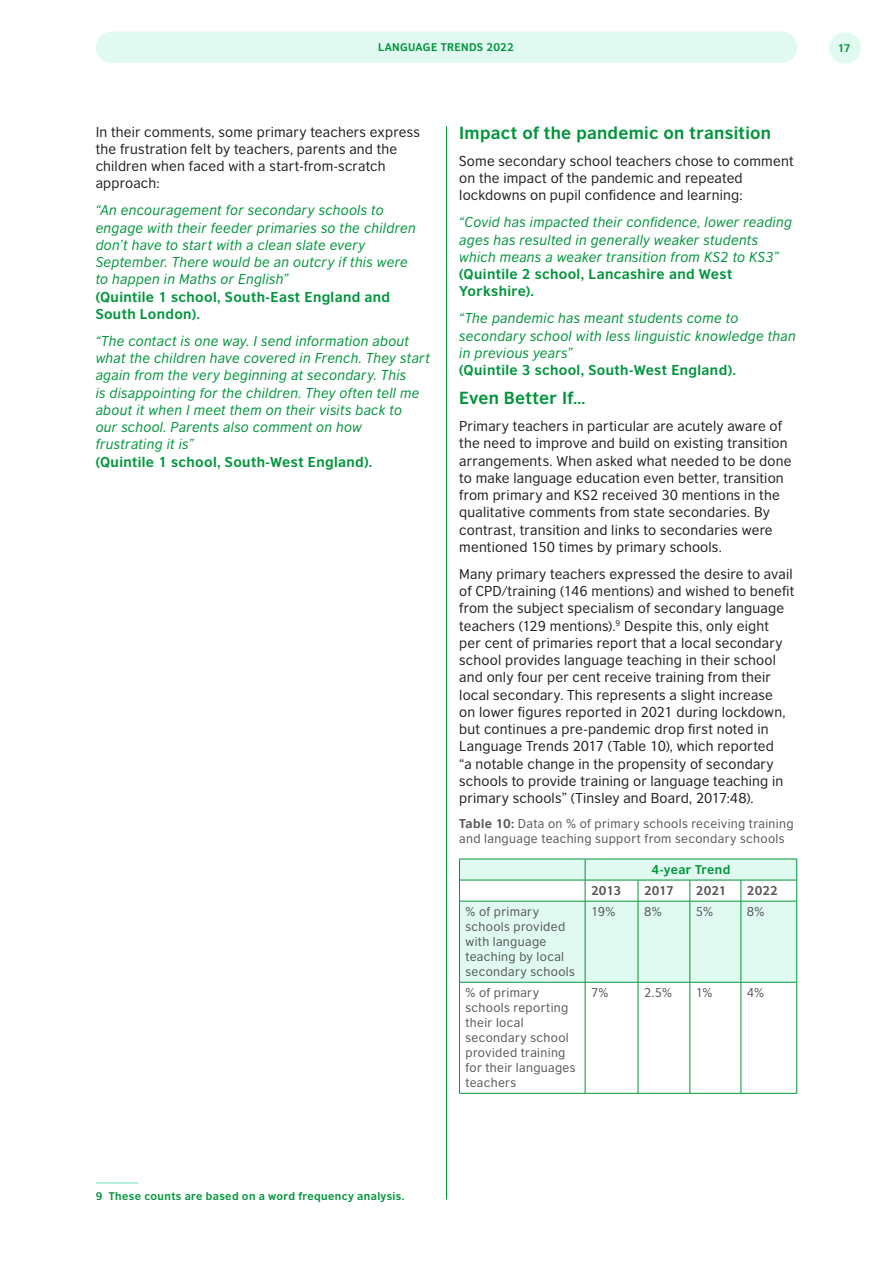
<style>
.page{position:relative;width:893px;height:1263px;background:#fff}
.page>*{position:absolute;margin:0;border:0;box-sizing:border-box;transform-origin:0 0}
.BODY_COPY{font:700 16.5px "British Council Sans";letter-spacing:.015em;color:#00953b}
.BODY_COPY-2{font:13.5px/17.2px "British Council Sans";letter-spacing:.015em;color:#231f20}
.BODY_COPY-3{font:italic 13.5px/17.2px "British Council Sans";letter-spacing:.02em;color:#00953b}
.BODY_COPY-4{font:12px/15px "British Council Sans";letter-spacing:.03em;color:#54565a}
.BODY_COPY-5{font:700 12px "British Council Sans";letter-spacing:.005em;color:#54565a}
.BODY_COPY-6{font:700 12px "British Council Sans";letter-spacing:.025em;color:#00953b}
.t1{font:700 10.5px "British Council Sans";letter-spacing:.035em;color:#00953b}
.s1{font-weight:700;font-style:normal}
.s2{font-weight:700}
</style>
<div class="page">
<div style="left:96px;top:32px;width:701px;height:31px;background:#e0faf1;border-radius:16px"></div>
<div style="left:829px;top:32px;width:32px;height:32px;background:#e0faf1;border-radius:50%"></div>
<hr style="left:446px;top:127px;width:1px;height:1072px;background:#00953b">
<hr style="left:96px;top:1182px;width:42px;height:2px;background:#99edd1">
<svg style="left:459px;top:859px;width:338px;height:123px"></svg>
<hr style="left:459px;top:901px;width:126px;height:1px;background:#00953b">
<hr style="left:459px;top:901px;width:1px;height:81px;background:#00953b">
<hr style="left:585px;top:901px;width:53px;height:1px;background:#00953b">
<hr style="left:585px;top:901px;width:1px;height:81px;background:#00953b">
<hr style="left:638px;top:901px;width:52px;height:1px;background:#00953b">
<hr style="left:638px;top:901px;width:1px;height:81px;background:#00953b">
<hr style="left:690px;top:901px;width:51px;height:1px;background:#00953b">
<hr style="left:690px;top:901px;width:1px;height:81px;background:#00953b">
<hr style="left:741px;top:901px;width:56px;height:1px;background:#00953b">
<hr style="left:741px;top:901px;width:1px;height:81px;background:#00953b">
<hr style="left:796px;top:901px;width:1px;height:81px;background:#00953b">
<hr style="left:459px;top:982px;width:126px;height:1px;background:#00953b">
<hr style="left:459px;top:982px;width:1px;height:111px;background:#00953b">
<hr style="left:585px;top:982px;width:53px;height:1px;background:#00953b">
<hr style="left:585px;top:982px;width:1px;height:111px;background:#00953b">
<hr style="left:638px;top:982px;width:52px;height:1px;background:#00953b">
<hr style="left:638px;top:982px;width:1px;height:111px;background:#00953b">
<hr style="left:690px;top:982px;width:51px;height:1px;background:#00953b">
<hr style="left:690px;top:982px;width:1px;height:111px;background:#00953b">
<hr style="left:741px;top:982px;width:56px;height:1px;background:#00953b">
<hr style="left:741px;top:982px;width:1px;height:111px;background:#00953b">
<hr style="left:796px;top:982px;width:1px;height:111px;background:#00953b">
<hr style="left:459px;top:1093px;width:126px;height:1px;background:#00953b">
<hr style="left:585px;top:1093px;width:53px;height:1px;background:#00953b">
<hr style="left:638px;top:1093px;width:52px;height:1px;background:#00953b">
<hr style="left:690px;top:1093px;width:51px;height:1px;background:#00953b">
<hr style="left:741px;top:1093px;width:56px;height:1px;background:#00953b">
<p class="t1" style="left:378px;top:38px;width:137px">LANGUAGE TRENDS 2022</p>
<p class="t1" style="left:838px;top:39px;width:14px">17</p>
<p class="BODY_COPY-2" style="left:96px;top:122px;width:326px">In their comments, some primary teachers express the frustration felt by teachers, parents and the children when faced with a start-from-scratch approach:</p>
<p class="BODY_COPY-3" style="left:96px;top:200px;width:321px">“An encouragement for secondary schools to engage with their feeder primaries so the children don’t have to start with a clean slate every September. There would be an outcry if this were to happen in Maths or English”<br><span class="s1">(Quintile 1 school, South-East England and South London).</span></p>
<p class="BODY_COPY-3" style="left:96px;top:331px;width:336px">“The contact is one way. I send information about what the children have covered in French. They start again from the very beginning at secondary. This<br>is disappointing for the children. They often tell me about it when I meet them on their visits back to<br>our school. Parents also comment on how frustrating it is”<br><span class="s1">(Quintile 1 school, South-West England).</span></p>
<p class="BODY_COPY" style="left:459px;top:118px;width:313px">Impact of the pandemic on transition</p>
<p class="BODY_COPY-2" style="left:459px;top:151px;width:336px">Some secondary school teachers chose to comment on the impact of the pandemic and repeated lockdowns on pupil confidence and learning:</p>
<p class="BODY_COPY-3" style="left:459px;top:212px;width:334px">“Covid has impacted their confidence, lower reading ages has resulted in generally weaker students which means a weaker transition from KS2 to KS3” <span class="s1">(Quintile 2 school, Lancashire and West Yorkshire).</span></p>
<p class="BODY_COPY-3" style="left:459px;top:309px;width:338px">“The pandemic has meant students come to secondary school with less linguistic knowledge than in previous years”<br><span class="s1">(Quintile 3 school, South-West England).</span></p>
<p class="BODY_COPY" style="left:459px;top:383px;width:128px">Even Better If…</p>
<p class="BODY_COPY-2" style="left:459px;top:416px;width:334px">Primary teachers in particular are acutely aware of the need to improve and build on existing transition arrangements. When asked what needed to be done to make language education even better, transition from primary and KS2 received 30 mentions in the qualitative comments from state secondaries. By contrast, transition and links to secondaries were mentioned 150 times by primary schools.</p>
<p class="BODY_COPY-2" style="left:459px;top:564px;width:337px">Many primary teachers expressed the desire to avail of CPD/training (146 mentions) and wished to benefit from the subject specialism of secondary language teachers (129 mentions).<sup>9</sup> Despite this, only eight<br>per cent of primaries report that a local secondary school provides language teaching in their school and only four per cent receive training from their local secondary. This represents a slight increase<br>on lower figures reported in 2021 during lockdown, but continues a pre-pandemic drop first noted in Language Trends 2017 (Table 10), which reported<br>“a notable change in the propensity of secondary schools to provide training or language teaching in primary schools” (Tinsley and Board, 2017:48).</p>
<p class="BODY_COPY-4" style="left:459px;top:815px;width:336px"><span class="s2">Table 10:</span> Data on % of primary schools receiving training and language teaching support from secondary schools</p>
<p class="BODY_COPY-6" style="left:652px;top:859px;width:80px">4-year Trend</p>
<p class="BODY_COPY-5" style="left:591px;top:880px;width:32px">2013</p>
<p class="BODY_COPY-5" style="left:644px;top:880px;width:31px">2017</p>
<p class="BODY_COPY-5" style="left:696px;top:880px;width:32px">2021</p>
<p class="BODY_COPY-5" style="left:747px;top:880px;width:33px">2022</p>
<p class="BODY_COPY-4" style="left:465px;top:903px;width:111px">% of primary schools provided with language teaching by local secondary schools</p>
<p class="BODY_COPY-4" style="left:591px;top:903px;width:26px">19%</p>
<p class="BODY_COPY-4" style="left:644px;top:903px;width:19px">8%</p>
<p class="BODY_COPY-4" style="left:696px;top:903px;width:19px">5%</p>
<p class="BODY_COPY-4" style="left:747px;top:903px;width:19px">8%</p>
<p class="BODY_COPY-4" style="left:465px;top:984px;width:112px">% of primary schools reporting their local secondary school provided training for their languages teachers</p>
<p class="BODY_COPY-4" style="left:591px;top:984px;width:19px">7%</p>
<p class="BODY_COPY-4" style="left:644px;top:984px;width:30px">2.5%</p>
<p class="BODY_COPY-4" style="left:696px;top:984px;width:18px">1%</p>
<p class="BODY_COPY-4" style="left:747px;top:984px;width:19px">4%</p>
<p class="t1" style="left:96px;top:1186px;width:310px">9 These counts are based on a word frequency analysis.</p>
</div>
